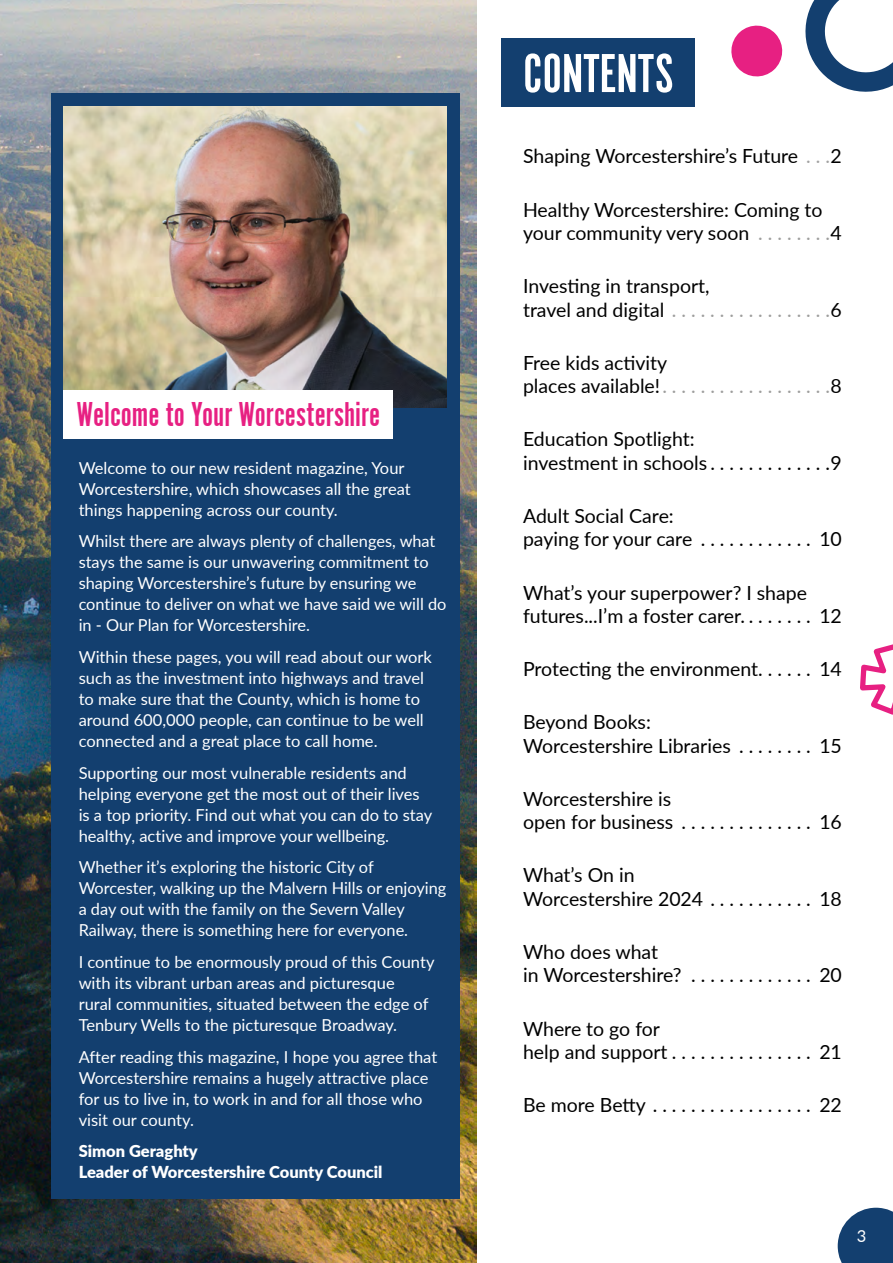
<style>
.page{position:relative;width:893px;height:1263px;background:#fff}
.page>*{position:absolute;margin:0;border:0;box-sizing:border-box;transform-origin:0 0}
.Section_Title_Dark_Blue__H2{font:57px "Alternate Got No 1 D";color:#fff}
.Article_Title_White__H3{font:36px "Alternate Got No 1 D";color:#e72082}
.Contents_List__p{font:19.5px/23.4px "Lato";color:#000}
.Body_Text_in_a_Box_Left_Column__p{font:16.5px/21px "Lato";color:#fff}
.Body_Text_in_a_Box_Left_Column__p-2{font:900 16.5px/21px "Lato";color:#fff}
.s1{color:#a1a1a1}
.s2{color:#9d9d9c}
</style>
<div class="page">
<img style="left:0;top:0;width:476px;height:1263px">
<svg style="left:805px;top:0;width:88px;height:92px"></svg>
<svg style="left:731px;top:25px;width:52px;height:52px"></svg>
<div style="left:51px;top:94px;width:408px;height:1105px;background:#133f6f"></div>
<img style="left:64px;top:106px;width:382px;height:302px">
<div style="left:64px;top:390px;width:329px;height:49px;background:#fff"></div>
<div style="left:502px;top:38px;width:193px;height:69px;background:#133f6f"></div>
<svg style="left:860px;top:644px;width:33px;height:71px"></svg>
<svg style="left:838px;top:1208px;width:55px;height:55px;background:#2d547e"></svg>
<h3 class="Article_Title_White__H3" style="left:77px;top:396px;width:305px">Welcome to Your Worcestershire</h3>
<p class="Body_Text_in_a_Box_Left_Column__p" style="left:79px;top:456px;width:334px">Welcome to our new resident magazine, Your<br>Worcestershire, which showcases all the great things happening across our county.</p>
<p class="Body_Text_in_a_Box_Left_Column__p" style="left:79px;top:530px;width:369px">Whilst there are always plenty of challenges, what stays the same is our unwavering commitment to shaping Worcestershire’s future by ensuring we continue to deliver on what we have said we will do in - Our Plan for Worcestershire.</p>
<p class="Body_Text_in_a_Box_Left_Column__p" style="left:79px;top:646px;width:355px">Within these pages, you will read about our work such as the investment into highways and travel to make sure that the County, which is home to around 600,000 people, can continue to be well connected and a great place to call home.</p>
<p class="Body_Text_in_a_Box_Left_Column__p" style="left:79px;top:761px;width:355px">Supporting our most vulnerable residents and helping everyone get the most out of their lives is a top priority. Find out what you can do to stay healthy, active and improve your wellbeing.</p>
<p class="Body_Text_in_a_Box_Left_Column__p" style="left:79px;top:856px;width:369px">Whether it’s exploring the historic City of Worcester, walking up the Malvern Hills or enjoying a day out with the family on the Severn Valley Railway, there is something here for everyone.</p>
<p class="Body_Text_in_a_Box_Left_Column__p" style="left:79px;top:951px;width:357px">I continue to be enormously proud of this County with its vibrant urban areas and picturesque<br>rural communities, situated between the edge of Tenbury Wells to the picturesque Broadway.</p>
<p class="Body_Text_in_a_Box_Left_Column__p" style="left:79px;top:1045px;width:360px">After reading this magazine, I hope you agree that Worcestershire remains a hugely attractive place for us to live in, to work in and for all those who visit our county.</p>
<p class="Body_Text_in_a_Box_Left_Column__p-2" style="left:79px;top:1140px;width:305px">Simon Geraghty<br>Leader of Worcestershire County Council</p>
<h2 class="Section_Title_Dark_Blue__H2" style="left:523px;top:45px;width:152px">CONTENTS</h2>
<p class="Contents_List__p" style="left:523px;top:144px;width:320px">Shaping Worcestershire’s Future <span class="s1">. .</span> 2</p>
<p class="Contents_List__p" style="left:523px;top:197px;width:320px">Healthy Worcestershire: Coming to your community very soon <span class="s2">. . . . . . .</span> 4</p>
<p class="Contents_List__p" style="left:523px;top:274px;width:320px">Investing in transport,<br>travel and digital <span class="s2">. . . . . . . . . . . . . . . .</span> 6</p>
<p class="Contents_List__p" style="left:523px;top:350px;width:320px">Free kids activity<br>places available! <span class="s2">. . . . . . . . . . . . . . . . .</span> 8</p>
<p class="Contents_List__p" style="left:523px;top:427px;width:320px">Education Spotlight:<br>investment in schools . . . . . . . . . . . . 9</p>
<p class="Contents_List__p" style="left:523px;top:503px;width:320px">Adult Social Care:<br>paying for your care . . . . . . . . . . . . 10</p>
<p class="Contents_List__p" style="left:523px;top:580px;width:320px">What’s your superpower? I shape futures...I’m a foster carer. . . . . . . . 12</p>
<p class="Contents_List__p" style="left:523px;top:656px;width:320px">Protecting the environment . . . . . . 14</p>
<p class="Contents_List__p" style="left:523px;top:710px;width:320px">Beyond Books:<br>Worcestershire Libraries . . . . . . . . 15</p>
<p class="Contents_List__p" style="left:523px;top:786px;width:320px">Worcestershire is<br>open for business . . . . . . . . . . . . . . 16</p>
<p class="Contents_List__p" style="left:523px;top:863px;width:320px">What’s On in<br>Worcestershire 2024 . . . . . . . . . . . 18</p>
<p class="Contents_List__p" style="left:523px;top:939px;width:320px">Who does what<br>in Worcestershire? . . . . . . . . . . . . . 20</p>
<p class="Contents_List__p" style="left:523px;top:1016px;width:320px">Where to go for<br>help and support . . . . . . . . . . . . . . . 21</p>
<p class="Contents_List__p" style="left:523px;top:1092px;width:320px">Be more Betty . . . . . . . . . . . . . . . . . 22</p>
<p class="Body_Text_in_a_Box_Left_Column__p" style="left:857px;top:1225px;width:11px">3</p>
</div>
